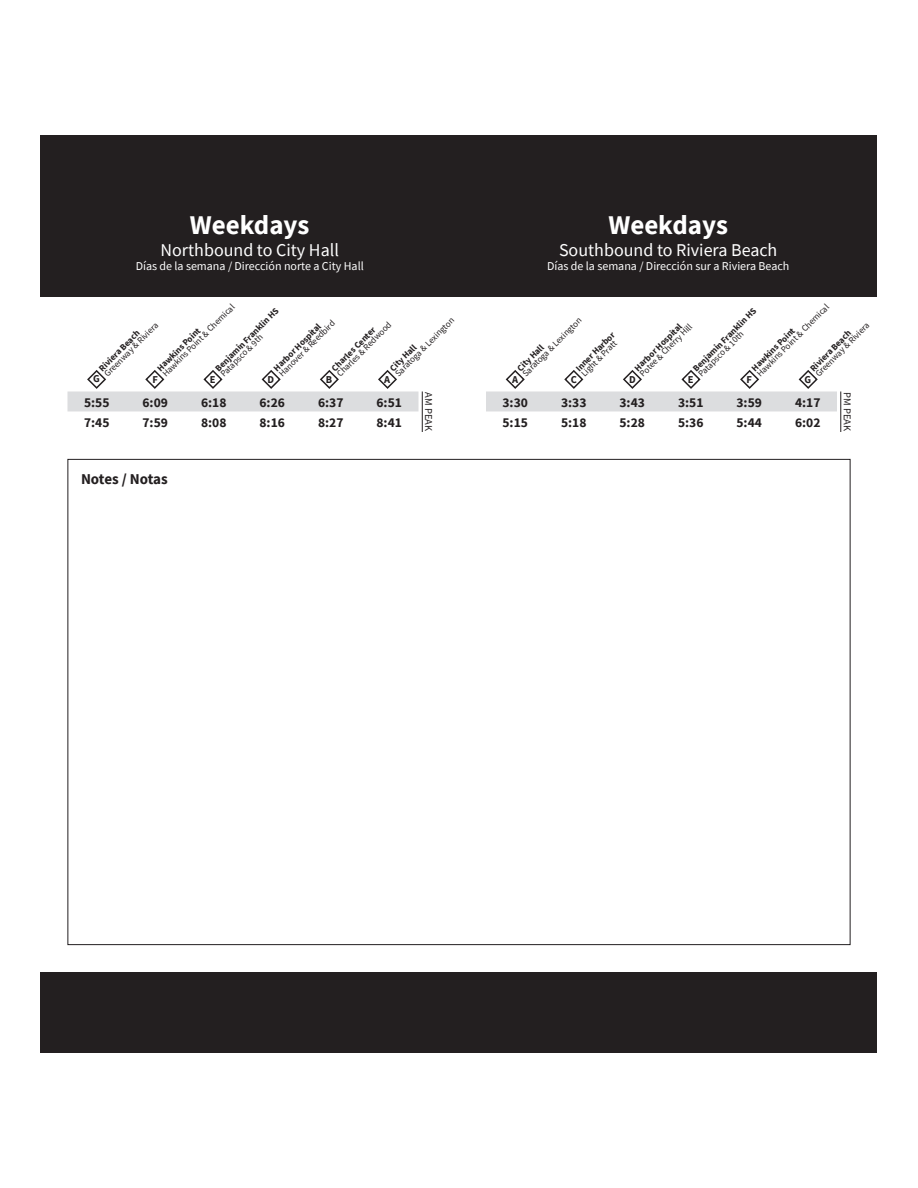
<style>
.page{position:relative;width:918px;height:1188px;background:#fff}
.page>*{position:absolute;margin:0;border:0;box-sizing:border-box;transform-origin:0 0}
.t1{font:700 27px "Source Sans Pro";color:#fff}
.t2{font:18px "Source Sans Pro";color:#fff}
.t3{font:700 15px "Source Sans Pro";letter-spacing:-.01em;color:#231f20}
.t4{font:700 13.5px "Source Sans Pro";color:#231f20}
.t5{font:12px "Source Sans Pro";color:#fff}
.t6{font:700 10.5px "Source Sans Pro";color:#231f20}
.t7{font:10.5px "Source Sans Pro";color:#231f20}
.t8{font:9px "Source Sans Pro";color:#231f20}
.t9{font:700 9px "Source Sans Pro";color:#231f20}
</style>
<div class="page">
<div style="left:40px;top:135px;width:838px;height:162px;background:#231f20"></div>
<div style="left:40px;top:972px;width:838px;height:81px;background:#231f20"></div>
<svg style="left:88px;top:371px;width:17px;height:17px"></svg>
<div style="left:87px;top:370px;width:19px;height:19px;border:2px solid #231f20;border-radius:50%"></div>
<svg style="left:146px;top:371px;width:17px;height:17px"></svg>
<div style="left:146px;top:370px;width:18px;height:19px;border:2px solid #231f20;border-radius:50%"></div>
<svg style="left:205px;top:371px;width:16px;height:17px"></svg>
<div style="left:204px;top:370px;width:18px;height:19px;border:2px solid #231f20;border-radius:50%"></div>
<svg style="left:263px;top:371px;width:17px;height:17px"></svg>
<div style="left:262px;top:370px;width:18px;height:19px;border:2px solid #231f20;border-radius:50%"></div>
<svg style="left:321px;top:371px;width:17px;height:17px"></svg>
<div style="left:320px;top:370px;width:19px;height:19px;border:2px solid #231f20;border-radius:50%"></div>
<svg style="left:379px;top:371px;width:17px;height:17px"></svg>
<div style="left:378px;top:370px;width:19px;height:19px;border:2px solid #231f20;border-radius:50%"></div>
<div style="left:68px;top:392px;width:350px;height:19px;background:#dcdddf"></div>
<hr style="left:422px;top:392px;width:1px;height:40px;background:#231f20">
<svg style="left:486px;top:370px;width:351px;height:41px"></svg>
<hr style="left:840px;top:392px;width:1px;height:40px;background:#231f20">
<p class="t1" style="left:190px;top:207px;width:121px">Weekdays</p>
<p class="t2" style="left:161px;top:238px;width:180px">Northbound to City Hall</p>
<p class="t5" style="left:136px;top:258px;width:230px">Días de la semana / Dirección norte a City Hall</p>
<p class="t8" style="left:160px;top:371px;width:100px;rotate:-45deg">Hawkins Point &amp; Chemical</p>
<p class="t9" style="left:212px;top:365px;width:87px;rotate:-45deg">Benjamin Franklin HS</p>
<p class="t8" style="left:393px;top:371px;width:81px;rotate:-45deg">Saratoga &amp; Lexington</p>
<p class="t8" style="left:276px;top:371px;width:77px;rotate:-45deg">Hanover &amp; Reedbird</p>
<p class="t8" style="left:334px;top:371px;width:74px;rotate:-45deg">Charles &amp; Redwood</p>
<p class="t8" style="left:218px;top:371px;width:57px;rotate:-45deg">Patapsco &amp; 9th</p>
<p class="t9" style="left:271px;top:365px;width:65px;rotate:-45deg">Harbor Hospital</p>
<p class="t8" style="left:102px;top:371px;width:74px;rotate:-45deg">Greenway &amp; Riviera</p>
<p class="t9" style="left:154px;top:365px;width:59px;rotate:-45deg">Hawkins Point</p>
<p class="t9" style="left:329px;top:365px;width:60px;rotate:-45deg">Charles Center</p>
<p class="t9" style="left:96px;top:365px;width:55px;rotate:-45deg">Riviera Beach</p>
<p class="t9" style="left:387px;top:365px;width:35px;rotate:-45deg">City Hall</p>
<p class="t6" style="left:93px;top:372px;width:8px">G</p>
<p class="t6" style="left:153px;top:372px;width:7px">F</p>
<p class="t6" style="left:210px;top:372px;width:7px">E</p>
<p class="t6" style="left:268px;top:372px;width:8px">D</p>
<p class="t6" style="left:326px;top:372px;width:8px">B</p>
<p class="t6" style="left:384px;top:372px;width:8px">A</p>
<p class="t1" style="left:608px;top:207px;width:121px">Weekdays</p>
<p class="t2" style="left:559px;top:238px;width:220px">Southbound to Riviera Beach</p>
<p class="t5" style="left:547px;top:258px;width:244px">Días de la semana / Dirección sur a Riviera Beach</p>
<p class="t8" style="left:754px;top:371px;width:100px;rotate:-45deg">Hawkins Point &amp; Chemical</p>
<p class="t9" style="left:690px;top:365px;width:87px;rotate:-45deg">Benjamin Franklin HS</p>
<p class="t8" style="left:520px;top:371px;width:81px;rotate:-45deg">Saratoga &amp; Lexington</p>
<p class="t9" style="left:632px;top:365px;width:65px;rotate:-45deg">Harbor Hospital</p>
<p class="t8" style="left:637px;top:371px;width:72px;rotate:-45deg">Potee &amp; Cherry Hill</p>
<p class="t8" style="left:813px;top:371px;width:74px;rotate:-45deg">Greenway &amp; Riviera</p>
<p class="t8" style="left:696px;top:371px;width:62px;rotate:-45deg">Patapsco &amp; 10th</p>
<p class="t9" style="left:749px;top:365px;width:59px;rotate:-45deg">Hawkins Point</p>
<p class="t9" style="left:807px;top:365px;width:55px;rotate:-45deg">Riviera Beach</p>
<p class="t9" style="left:573px;top:365px;width:53px;rotate:-45deg">Inner Harbor</p>
<p class="t8" style="left:579px;top:371px;width:48px;rotate:-45deg">Light &amp; Pratt</p>
<p class="t9" style="left:514px;top:365px;width:35px;rotate:-45deg">City Hall</p>
<p class="t6" style="left:512px;top:372px;width:8px">A</p>
<p class="t6" style="left:571px;top:372px;width:8px">C</p>
<p class="t6" style="left:629px;top:372px;width:8px">D</p>
<p class="t6" style="left:688px;top:372px;width:7px">E</p>
<p class="t6" style="left:747px;top:372px;width:7px">F</p>
<p class="t6" style="left:805px;top:372px;width:8px">G</p>
<p class="t4" style="left:84px;top:393px;width:27px">5:55</p>
<p class="t4" style="left:143px;top:393px;width:27px">6:09</p>
<p class="t4" style="left:201px;top:393px;width:27px">6:18</p>
<p class="t4" style="left:260px;top:393px;width:27px">6:26</p>
<p class="t4" style="left:318px;top:393px;width:27px">6:37</p>
<p class="t4" style="left:377px;top:393px;width:27px">6:51</p>
<p class="t4" style="left:84px;top:413px;width:27px">7:45</p>
<p class="t4" style="left:143px;top:413px;width:27px">7:59</p>
<p class="t4" style="left:201px;top:413px;width:27px">8:08</p>
<p class="t4" style="left:260px;top:413px;width:27px">8:16</p>
<p class="t4" style="left:318px;top:413px;width:27px">8:27</p>
<p class="t4" style="left:377px;top:413px;width:27px">8:41</p>
<p class="t3" style="left:81px;top:469px;width:88px">Notes / Notas</p>
<p class="t7" style="left:435px;top:392px;width:40px;rotate:90deg">AM PEAK</p>
<p class="t4" style="left:503px;top:393px;width:27px">3:30</p>
<p class="t4" style="left:561px;top:393px;width:27px">3:33</p>
<p class="t4" style="left:620px;top:393px;width:27px">3:43</p>
<p class="t4" style="left:678px;top:393px;width:27px">3:51</p>
<p class="t4" style="left:737px;top:393px;width:27px">3:59</p>
<p class="t4" style="left:795px;top:393px;width:27px">4:17</p>
<p class="t4" style="left:503px;top:413px;width:27px">5:15</p>
<p class="t4" style="left:561px;top:413px;width:27px">5:18</p>
<p class="t4" style="left:620px;top:413px;width:27px">5:28</p>
<p class="t4" style="left:678px;top:413px;width:27px">5:36</p>
<p class="t4" style="left:737px;top:413px;width:27px">5:44</p>
<p class="t4" style="left:795px;top:413px;width:27px">6:02</p>
<p class="t7" style="left:854px;top:392px;width:40px;rotate:90deg">PM PEAK</p>
</div>
